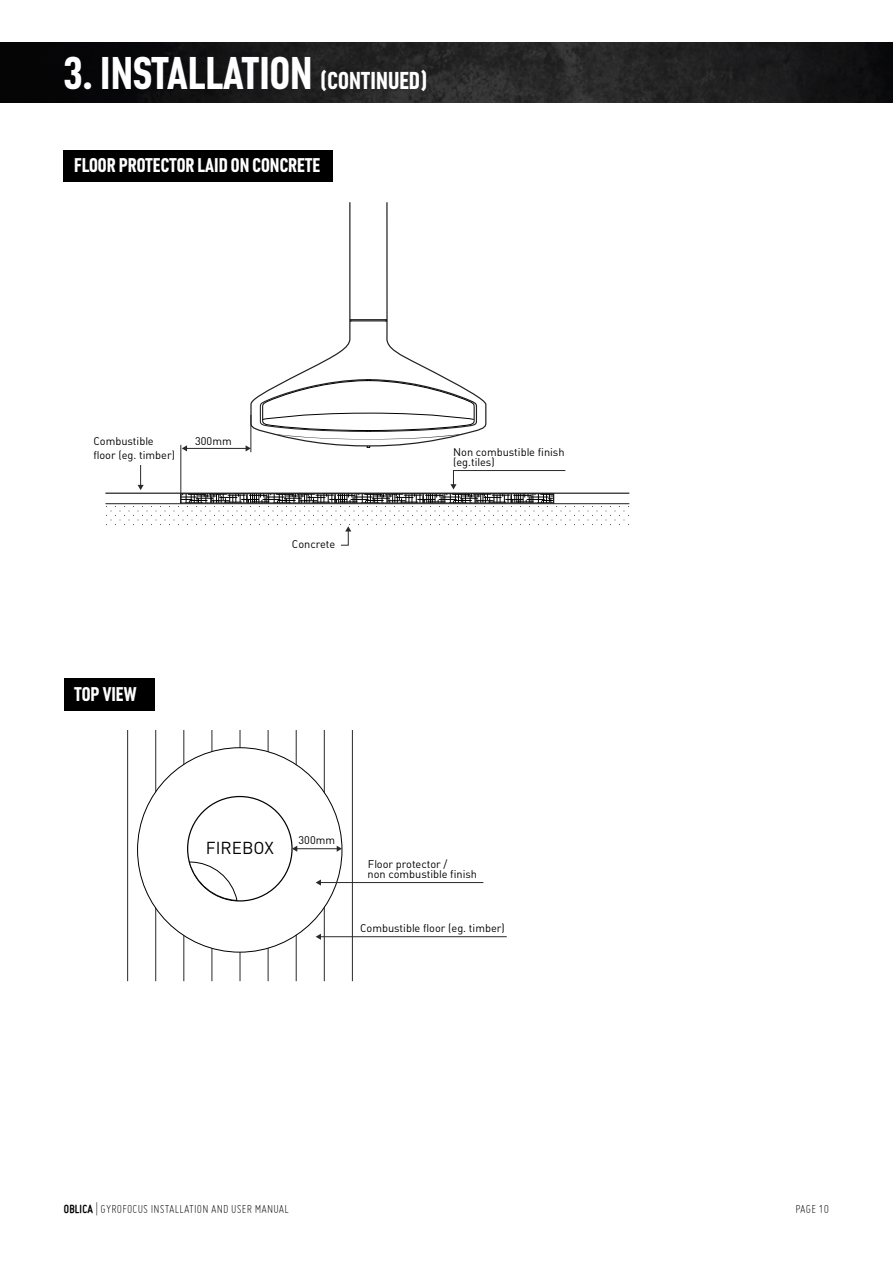
<style>
.page{position:relative;width:893px;height:1263px;background:#fff}
.page>*{position:absolute;margin:0;border:0;box-sizing:border-box;transform-origin:0 0}
.t1{font:700 45px "Plumb Condensed";color:#fff}
.t2{font:700 19.5px "Plumb Condensed";color:#fff}
.t3{font:17.1px "Plumb";color:#000}
.t4{font:300 12.75px "Miso";letter-spacing:.015em;color:#000}
.t5{font:10.95px/10.4px "Plumb";color:#000}
.s1{font-size:24px}
.s2{font-weight:700}
</style>
<div class="page">
<img style="left:0;top:43px;width:893px;height:59px">
<svg style="left:138px;top:465px;width:6px;height:25px"></svg>
<svg style="left:182px;top:495px;width:268px;height:6px"></svg>
<div style="left:180px;top:493px;width:374px;height:10px;border:1px solid #232020"></div>
<hr style="left:105px;top:493px;width:524px;height:1px;background:#232020">
<hr style="left:105px;top:503px;width:524px;height:1px;background:#232020">
<svg style="left:105px;top:504px;width:524px;height:21px"></svg>
<hr style="left:186px;top:448px;width:60px;height:1px;background:#292929">
<svg style="left:182px;top:445px;width:5px;height:6px"></svg>
<svg style="left:246px;top:445px;width:5px;height:6px"></svg>
<hr style="left:181px;top:445px;width:1px;height:53px;background:#292929">
<hr style="left:251px;top:415px;width:1px;height:37px;background:#292929">
<svg style="left:450px;top:470px;width:116px;height:34px"></svg>
<svg style="left:341px;top:526px;width:10px;height:20px"></svg>
<svg style="left:250px;top:202px;width:237px;height:245px"></svg>
<hr style="left:127px;top:730px;width:1px;height:251px;background:#292929">
<hr style="left:155px;top:730px;width:1px;height:251px;background:#292929">
<hr style="left:184px;top:730px;width:1px;height:251px;background:#292929">
<hr style="left:212px;top:730px;width:1px;height:251px;background:#292929">
<hr style="left:240px;top:730px;width:1px;height:251px;background:#292929">
<hr style="left:268px;top:730px;width:1px;height:251px;background:#292929">
<hr style="left:296px;top:730px;width:1px;height:251px;background:#292929">
<hr style="left:324px;top:730px;width:1px;height:251px;background:#292929">
<hr style="left:352px;top:730px;width:1px;height:251px;background:#292929">
<div style="left:138px;top:748px;width:204px;height:204px;background:#fff;border-radius:50%"></div>
<svg style="left:189px;top:861px;width:49px;height:40px"></svg>
<hr style="left:296px;top:848px;width:42px;height:1px;background:#292929">
<svg style="left:292px;top:846px;width:5px;height:6px"></svg>
<svg style="left:337px;top:846px;width:5px;height:6px"></svg>
<hr style="left:320px;top:882px;width:163px;height:1px;background:#292929">
<svg style="left:316px;top:879px;width:5px;height:7px"></svg>
<hr style="left:320px;top:936px;width:187px;height:1px;background:#292929">
<svg style="left:316px;top:934px;width:5px;height:6px"></svg>
<div style="left:64px;top:150px;width:269px;height:32px;background:#000"></div>
<div style="left:64px;top:678px;width:90px;height:32px;background:#000"></div>
<h1 class="t1" style="left:64px;top:48px;width:365px">3. INSTALLATION <span class="s1">(CONTINUED)</span></h1>
<h2 class="t2" style="left:74px;top:155px;width:248px">FLOOR PROTECTOR LAID ON CONCRETE</h2>
<p class="t5" style="left:93px;top:435px;width:83px;line-height:13.5px">Combustible floor (eg. timber)</p>
<p class="t5" style="left:195px;top:436px;width:38px">300mm</p>
<p class="t5" style="left:292px;top:539px;width:45px">Concrete</p>
<p class="t5" style="left:453px;top:447px;width:113px">Non combustible finish (eg.tiles)</p>
<h2 class="t2" style="left:74px;top:683px;width:64px">TOP VIEW</h2>
<h3 class="t3" style="left:206px;top:838px;width:70px">FIREBOX</h3>
<p class="t5" style="left:299px;top:835px;width:38px">300mm</p>
<p class="t5" style="left:368px;top:859px;width:81px">Floor protector /</p>
<p class="t5" style="left:368px;top:869px;width:111px">non combustible finish</p>
<p class="t5" style="left:360px;top:923px;width:146px">Combustible floor (eg. timber)</p>
<p class="t4" style="left:64px;top:1202px;width:227px"><span class="s2">OBLICA</span> | GYROFOCUS INSTALLATION AND USER MANUAL</p>
<p class="t4" style="left:795px;top:1201px;width:35px">PAGE 10</p>
</div>
